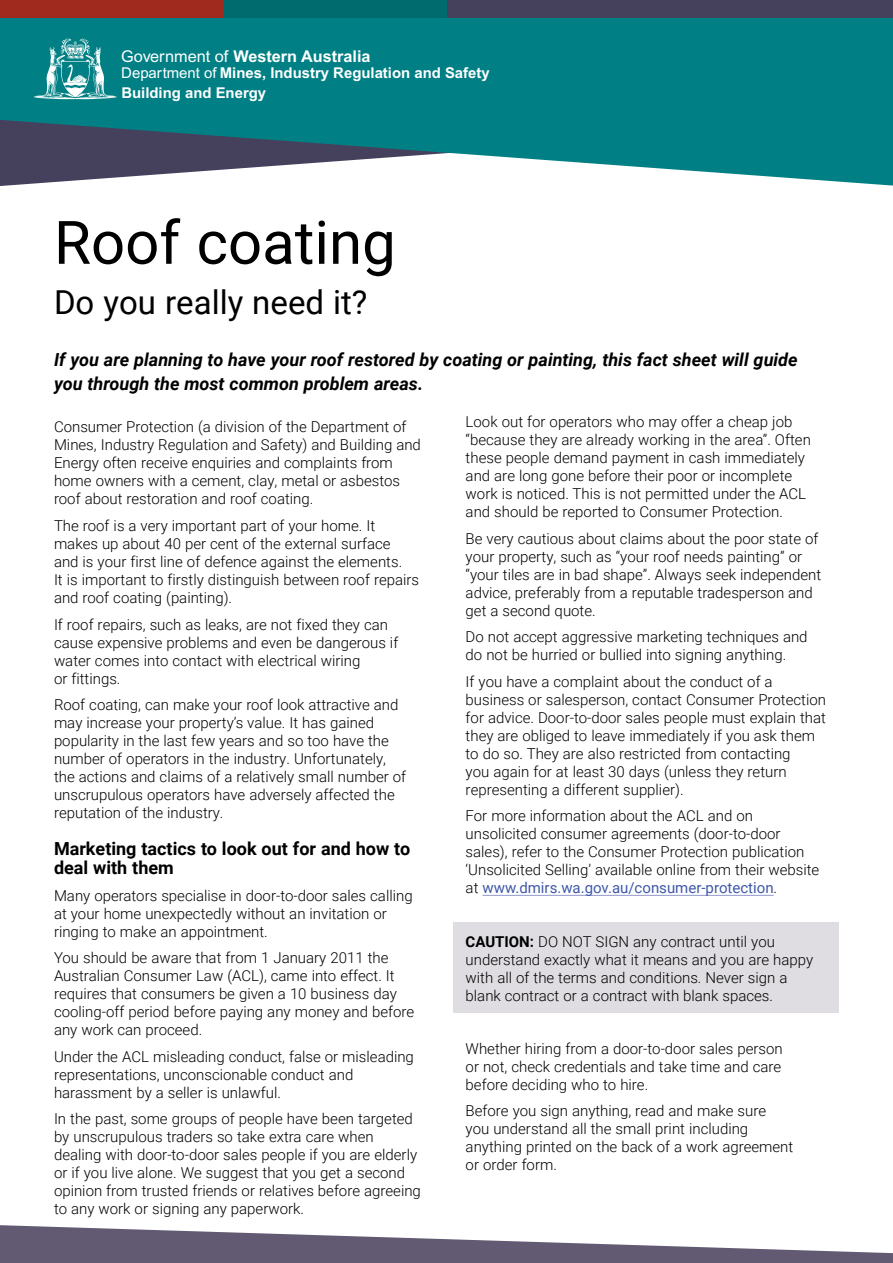
<style>
.page{position:relative;width:893px;height:1263px;background:#fff}
.page>*{position:absolute;margin:0;border:0;box-sizing:border-box;transform-origin:0 0}
.t1{font:60px "Roboto";color:#000}
.Secondary_Heading{font:33px "Roboto";color:#000}
.Intro_P{font:italic 700 18px/24px "Roboto";color:#000}
.t2{font:700 18px/19.5px "Roboto";color:#000}
.t3{font:700 16.2px "Arial";color:#fff}
.P_Shaded{font:300 15px/18px "Roboto";color:#000}
.t4{font:700 14.85px/20.1px "Arial";color:#fff}
.s1{font-weight:400}
.s2{font-weight:400;color:#3f58a8}
.s3{font-weight:700}
</style>
<div class="page">
<svg style="left:0;top:0;width:893px;height:186px;background:#21868c"></svg>
<svg style="left:34px;top:38px;width:83px;height:61px;background:#409fa2"></svg>
<div style="left:447px;top:0;width:446px;height:18px;background:#45415d"></div>
<div style="left:0;top:0;width:223px;height:18px;background:#a02a1d"></div>
<div style="left:223px;top:0;width:223px;height:18px;background:#006b6e"></div>
<svg style="left:0;top:1225px;width:893px;height:38px"></svg>
<hr style="left:482px;top:895px;width:292px;height:1px;background:#9499cc">
<div style="left:453px;top:922px;width:386px;height:91px;background:#dfdde1"></div>
<p class="t3" style="left:121px;top:45px;width:251px"><span class="s1">Government of</span> Western Australia</p>
<p class="t4" style="left:121px;top:63px;width:370px"><span class="s1">Department of</span> Mines, Industry Regulation and Safety<br>Building and Energy</p>
<h1 class="t1" style="left:54px;top:200px;width:343px">Roof coating</h1>
<p class="Secondary_Heading" style="left:54px;top:279px;width:315px">Do you really need it?</p>
<p class="Intro_P" style="left:54px;top:347px;width:745px">If you are planning to have your roof restored by coating or painting, this fact sheet will guide you through the most common problem areas.</p>
<p class="P_Shaded" style="left:54px;top:418px;width:368px">Consumer Protection (a division of the Department of Mines, Industry Regulation and Safety) and Building and Energy often receive enquiries and complaints from home owners with a cement, clay, metal or asbestos roof about restoration and roof coating.</p>
<p class="P_Shaded" style="left:54px;top:516px;width:367px">The roof is a very important part of your home. It makes up about 40 per cent of the external surface<br>and is your first line of defence against the elements.<br>It is important to firstly distinguish between roof repairs and roof coating (painting).</p>
<p class="P_Shaded" style="left:54px;top:615px;width:346px">If roof repairs, such as leaks, are not fixed they can cause expensive problems and even be dangerous if water comes into contact with electrical wiring<br>or fittings.</p>
<p class="P_Shaded" style="left:54px;top:695px;width:354px">Roof coating, can make your roof look attractive and may increase your property’s value. It has gained popularity in the last few years and so too have the number of operators in the industry. Unfortunately, the actions and claims of a relatively small number of unscrupulous operators have adversely affected the reputation of the industry.</p>
<h2 class="t2" style="left:54px;top:838px;width:358px">Marketing tactics to look out for and how to deal with them</h2>
<p class="P_Shaded" style="left:54px;top:886px;width:360px">Many operators specialise in door-to-door sales calling at your home unexpectedly without an invitation or ringing to make an appointment.</p>
<p class="P_Shaded" style="left:54px;top:948px;width:362px">You should be aware that from 1 January 2011 the Australian Consumer Law (ACL), came into effect. It requires that consumers be given a 10 business day cooling-off period before paying any money and before any work can proceed.</p>
<p class="P_Shaded" style="left:54px;top:1047px;width:361px">Under the ACL misleading conduct, false or misleading representations, unconscionable conduct and harassment by a seller is unlawful.</p>
<p class="P_Shaded" style="left:54px;top:1109px;width:368px">In the past, some groups of people have been targeted by unscrupulous traders so take extra care when dealing with door-to-door sales people if you are elderly or if you live alone. We suggest that you get a second opinion from trusted friends or relatives before agreeing to any work or signing any paperwork.</p>
<p class="P_Shaded" style="left:466px;top:412px;width:347px">Look out for operators who may offer a cheap job “because they are already working in the area”. Often these people demand payment in cash immediately and are long gone before their poor or incomplete work is noticed. This is not permitted under the ACL and should be reported to Consumer Protection.</p>
<p class="P_Shaded" style="left:466px;top:529px;width:357px">Be very cautious about claims about the poor state of your property, such as “your roof needs painting” or “your tiles are in bad shape”. Always seek independent advice, preferably from a reputable tradesperson and get a second quote.</p>
<p class="P_Shaded" style="left:466px;top:627px;width:343px">Do not accept aggressive marketing techniques and do not be hurried or bullied into signing anything.</p>
<p class="P_Shaded" style="left:466px;top:672px;width:362px">If you have a complaint about the conduct of a business or salesperson, contact Consumer Protection for advice. Door-to-door sales people must explain that they are obliged to leave immediately if you ask them to do so. They are also restricted from contacting<br>you again for at least 30 days (unless they return representing a different supplier).</p>
<p class="P_Shaded" style="left:466px;top:806px;width:355px">For more information about the ACL and on unsolicited consumer agreements (door-to-door sales), refer to the Consumer Protection publication ‘Unsolicited Selling’ available online from their website at <span class="s2">www.dmirs.wa.gov.au/consumer-protection</span>.</p>
<p class="P_Shaded" style="left:466px;top:931px;width:349px"><span class="s3">CAUTION:</span> DO NOT SIGN any contract until you understand exactly what it means and you are happy with all of the terms and conditions. Never sign a blank contract or a contract with blank spaces.</p>
<p class="P_Shaded" style="left:466px;top:1039px;width:319px;text-align:justify">Whether hiring from a door-to-door sales person or not, check credentials and take time and care before deciding who to hire.</p>
<p class="P_Shaded" style="left:466px;top:1101px;width:329px">Before you sign anything, read and make sure you understand all the small print including anything printed on the back of a work agreement or order form.</p>
</div>
